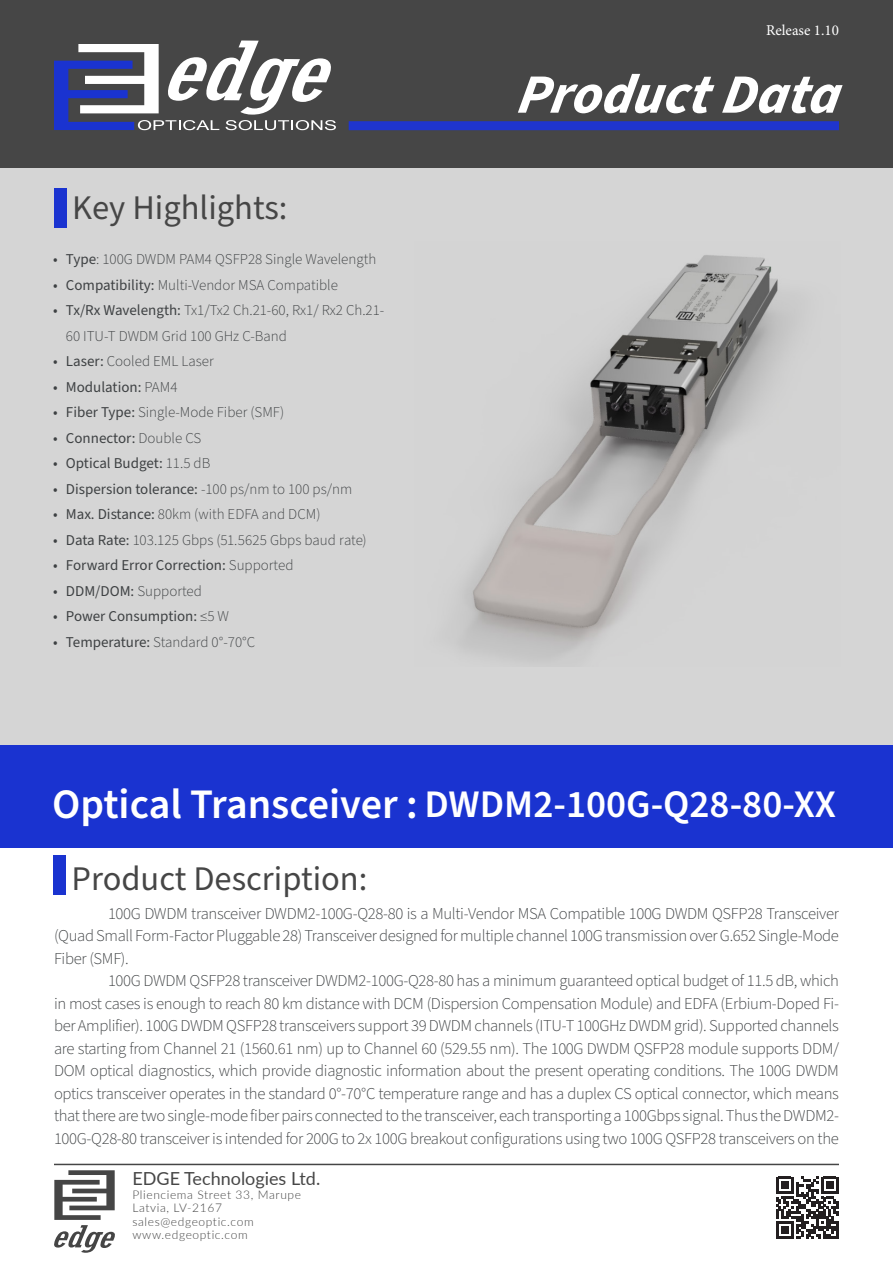
<style>
.page{position:relative;width:893px;height:1263px;background:#fff}
.page>*{position:absolute;margin:0;border:0;box-sizing:border-box;transform-origin:0 0}
.t1{font:italic 700 55.5px "Source Sans Pro";color:#fff}
.t2{font:600 39px "Source Sans Pro";color:#fff}
.t3{font:34.5px "Source Sans Pro";color:#464646}
.t4{font:18px "Lato";color:#464646}
.t5{font:300 16.5px/22.5px "Source Sans Pro";letter-spacing:-.02em;color:#3e4143;text-align:justify}
.t6{font:300 15px/25.5px "Source Sans Pro";color:#3e4143}
.t7{font:15px "Source Sans Pro";color:#3e4143}
.t8{font:15px "Minion Pro";color:#fff}
.t9{font:300 12px "Lato";letter-spacing:.05em;color:#464646}
.s1{font-weight:400}
.s2{font-weight:300}
.s3{font-size:42px}
</style>
<div class="page">
<div style="left:0;top:20px;width:893px;height:725px;background:#d5d5d5"></div>
<img style="left:457px;top:255px;width:340px;height:407px">
<div style="left:0;top:0;width:893px;height:168px;background:#464646"></div>
<svg style="left:54px;top:40px;width:282px;height:90px"></svg>
<div style="left:0;top:745px;width:893px;height:102px;background:#1a33d0"></div>
<div style="left:349px;top:121px;width:490px;height:9px;background:#1f35ce"></div>
<hr style="left:54px;top:1164px;width:785px;height:1px;background:#464646">
<svg style="left:54px;top:1170px;width:61px;height:83px"></svg>
<svg style="left:776px;top:1177px;width:62px;height:62px"></svg>
<div style="left:53px;top:855px;width:13px;height:40px;background:#1a33d0"></div>
<div style="left:54px;top:188px;width:13px;height:40px;background:#1a33d0"></div>
<p class="t8" style="left:766px;top:20px;width:74px">Release 1.10</p>
<p class="t3" style="left:72px;top:184px;width:217px">Key Highlights:</p>
<p class="t6" style="left:53px;top:247px;width:325px"><span class="s1">• Type</span>: 100G DWDM PAM4 QSFP28 Single Wavelength</p>
<p class="t6" style="left:53px;top:272px;width:286px"><span class="s1">• Compatibility:</span> Multi-Vendor MSA Compatible</p>
<p class="t6" style="left:66px;top:298px;width:320px;text-indent:-13px"><span class="s1">• Tx/Rx Wavelength:</span> Tx1/Tx2 Ch.21-60, Rx1/ Rx2 Ch.21-<br>60 ITU-T DWDM Grid 100 GHz C-Band</p>
<p class="t6" style="left:53px;top:349px;width:162px"><span class="s1">• Laser:</span> Cooled EML Laser</p>
<p class="t7" style="left:53px;top:377px;width:126px">• Modulation: <span class="s2">PAM4</span></p>
<p class="t6" style="left:53px;top:400px;width:233px"><span class="s1">• Fiber Type:</span> Single-Mode Fiber (SMF)</p>
<p class="t7" style="left:53px;top:428px;width:150px">• Connector: <span class="s2">Double CS</span></p>
<p class="t7" style="left:53px;top:453px;width:159px">• Optical Budget: <span class="s2">11.5 dB</span></p>
<p class="t7" style="left:53px;top:479px;width:301px">• Dispersion tolerance: <span class="s2">-100 ps/nm to 100 ps/nm</span></p>
<p class="t6" style="left:53px;top:502px;width:269px"><span class="s1">• Max. Distance:</span> 80km (with EDFA and DCM)</p>
<p class="t6" style="left:53px;top:527px;width:315px"><span class="s1">• Data Rate:</span> 103.125 Gbps (51.5625 Gbps baud rate)</p>
<p class="t7" style="left:53px;top:555px;width:242px">• Forward Error Correction: <span class="s2">Supported</span></p>
<p class="t7" style="left:53px;top:581px;width:150px">• DDM/DOM: <span class="s2">Supported</span></p>
<p class="t7" style="left:53px;top:606px;width:177px">• Power Consumption: <span class="s2">≤5 W</span></p>
<p class="t6" style="left:53px;top:629px;width:204px"><span class="s1">• Temperature:</span> Standard 0°-70°C</p>
<p class="t1" style="left:516px;top:56px;width:337px">ProductData</p>
<p class="t2" style="left:52px;top:777px;width:785px"><span class="s3">Optical Transceiver :</span> DWDM2-100G-Q28-80-XX</p>
<p class="t3" style="left:72px;top:855px;width:297px">Product Description:</p>
<p class="t5" style="left:54px;top:903px;width:786px;text-indent:54px">100G DWDM transceiver DWDM2-100G-Q28-80 is a Multi-Vendor MSA Compatible 100G DWDM QSFP28 Transceiver (Quad Small Form-Factor Pluggable 28) Transceiver designed for multiple channel 100G transmission over G.652 Single-Mode Fiber (SMF).</p>
<p class="t5" style="left:54px;top:970px;width:787px;text-indent:54px">100G DWDM QSFP28 transceiver DWDM2-100G-Q28-80 has a minimum guaranteed optical budget of 11.5 dB, which in most cases is enough to reach 80 km distance with DCM (Dispersion Compensation Module) and EDFA (Erbium-Doped Fi&shy;ber Amplifier). 100G DWDM QSFP28 transceivers support 39 DWDM channels (ITU-T 100GHz DWDM grid). Supported channels are starting from Channel 21 (1560.61 nm) up to Channel 60 (529.55 nm). The 100G DWDM QSFP28 module supports DDM/ DOM optical diagnostics, which provide diagnostic information about the present operating conditions. The 100G DWDM optics transceiver operates in the standard 0°-70°C temperature range and has a duplex CS optical connector, which means that there are two single-mode fiber pairs connected to the transceiver, each transporting a 100Gbps signal. Thus the DWDM2- 100G-Q28-80 transceiver is intended for 200G to 2x 100G breakout configurations using two 100G QSFP28 transceivers on the</p>
<p class="t4" style="left:132px;top:1166px;width:189px">EDGE Technologies Ltd.</p>
<p class="t9" style="left:132px;top:1186px;width:170px">Plienciema Street 33, Marupe</p>
<p class="t9" style="left:132px;top:1200px;width:91px">Latvia, LV-2167</p>
<p class="t9" style="left:132px;top:1213px;width:123px">sales@edgeoptic.com</p>
<p class="t9" style="left:132px;top:1227px;width:117px">www.edgeoptic.com</p>
</div>
